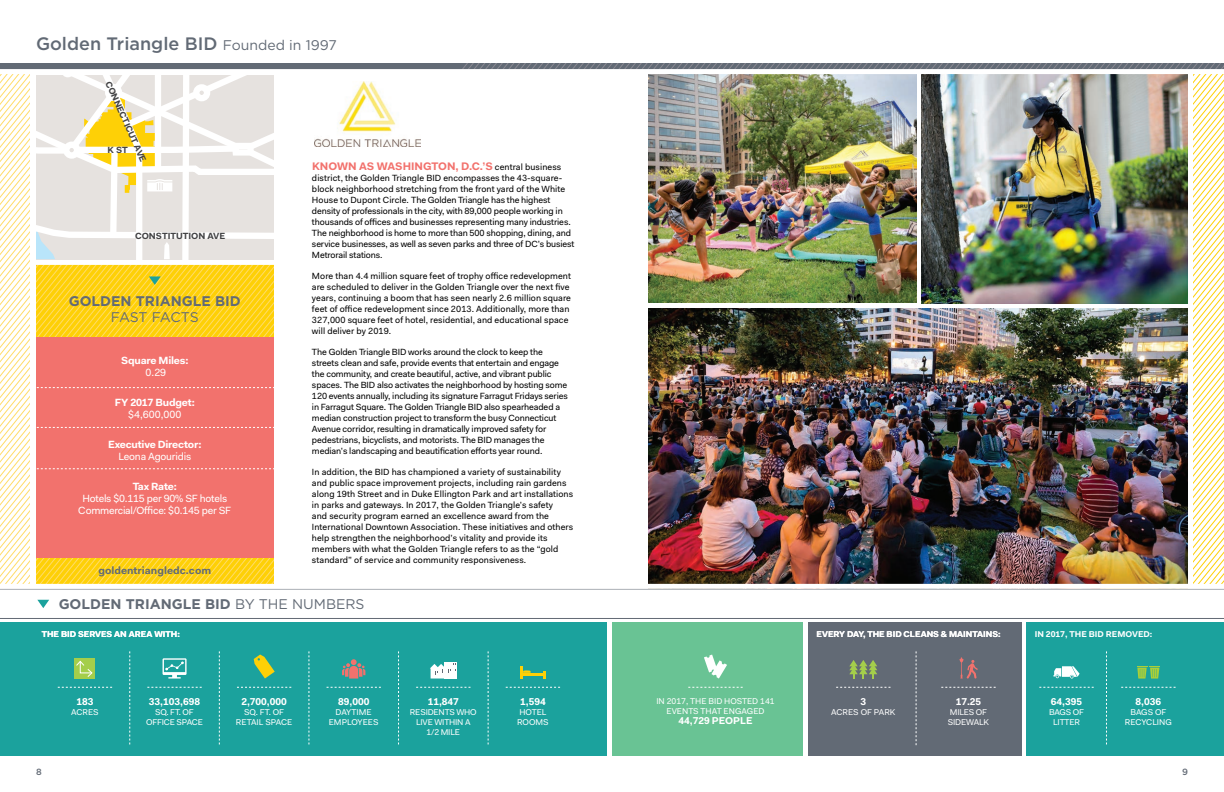
<style>
.page{position:relative;width:1224px;height:792px;background:#fff}
.page>*{position:absolute;margin:0;border:0;box-sizing:border-box;transform-origin:0 0}
.t1{font:500 18px "Gotham";color:#626a75}
.t2{font:700 14px "Gotham";color:#626a75}
.t3{font:14px "Gotham";letter-spacing:-.015em;color:#626a75}
.t4{font:700 11px "Fakt Pro";color:#f2726d}
.t5{font:10.5px/12px "Fakt Pro";letter-spacing:-.02em;color:#fff;text-align:center}
.t6{font:700 10.5px "Fakt Pro";letter-spacing:-.02em;color:#fff}
.t7{font:700 10.5px "Fakt Pro";color:#626a75}
.t8{font:700 10px "Fakt Pro";color:#fff}
.t9{font:9px/11px "Fakt Pro";color:#000}
.t10{font:700 9px "Fakt Pro";color:#414143}
.t11{font:500 9px "Gotham";color:#626a75}
.t12{font:8.5px/10px "Fakt Pro";letter-spacing:-.015em;color:#fff;text-align:center}
.t13{font:700 8.5px "Fakt Pro";color:#fff}
.s1{font-weight:400;font-size:14px}
.s2{font-weight:400;font-size:9px;color:#000}
.s3{font-weight:400}
</style>
<div class="page">
<div style="left:0;top:623px;width:606px;height:133px;background:#1ba29d"></div>
<svg style="left:130px;top:651px;width:1px;height:93px"></svg>
<svg style="left:219px;top:651px;width:1px;height:93px"></svg>
<svg style="left:309px;top:651px;width:1px;height:93px"></svg>
<svg style="left:398px;top:651px;width:1px;height:93px"></svg>
<svg style="left:488px;top:651px;width:1px;height:93px"></svg>
<div style="left:75px;top:658px;width:20px;height:21px;background:#a4ce4b"></div>
<svg style="left:76px;top:660px;width:17px;height:17px"></svg>
<svg style="left:58px;top:687px;width:54px;height:1px"></svg>
<svg style="left:163px;top:658px;width:24px;height:21px"></svg>
<svg style="left:147px;top:687px;width:55px;height:1px"></svg>
<svg style="left:254px;top:655px;width:21px;height:24px"></svg>
<svg style="left:237px;top:687px;width:54px;height:1px"></svg>
<svg style="left:342px;top:659px;width:23px;height:20px"></svg>
<svg style="left:327px;top:687px;width:54px;height:1px"></svg>
<div style="left:444px;top:662px;width:13px;height:17px;background:#fff"></div>
<svg style="left:430px;top:663px;width:26px;height:16px"></svg>
<svg style="left:416px;top:687px;width:55px;height:1px"></svg>
<svg style="left:543px;top:671px;width:3px;height:8px"></svg>
<hr style="left:521px;top:673px;width:24px;height:3px;background:#fed006">
<svg style="left:520px;top:666px;width:11px;height:13px"></svg>
<svg style="left:506px;top:687px;width:54px;height:1px"></svg>
<div style="left:808px;top:623px;width:214px;height:133px;background:#626a75"></div>
<div style="left:612px;top:623px;width:191px;height:133px;background:#69c394"></div>
<svg style="left:704px;top:655px;width:23px;height:24px"></svg>
<svg style="left:849px;top:660px;width:28px;height:19px"></svg>
<svg style="left:959px;top:657px;width:19px;height:22px"></svg>
<svg style="left:916px;top:651px;width:1px;height:94px"></svg>
<svg style="left:688px;top:687px;width:55px;height:1px"></svg>
<svg style="left:836px;top:687px;width:55px;height:1px"></svg>
<svg style="left:941px;top:687px;width:55px;height:1px"></svg>
<div style="left:1026px;top:623px;width:198px;height:133px;background:#1ba29d"></div>
<svg style="left:1137px;top:666px;width:23px;height:13px"></svg>
<svg style="left:1053px;top:666px;width:27px;height:13px"></svg>
<svg style="left:1039px;top:687px;width:55px;height:1px"></svg>
<svg style="left:1121px;top:687px;width:55px;height:1px"></svg>
<svg style="left:1106px;top:651px;width:1px;height:93px"></svg>
<img style="left:0;top:63px;width:1224px;height:556px">
<h1 class="t1" style="left:36px;top:32px;width:302px">Golden Triangle BID <span class="s1">Founded in 1997</span></h1>
<p class="t10" style="left:114px;top:79px;width:89px;rotate:66deg">CONNECTICUT AVE</p>
<p class="t10" style="left:108px;top:144px;width:22px">K ST</p>
<p class="t4" style="left:312px;top:159px;width:251px">KNOWN AS WASHINGTON, D.C.’S <span class="s2">central business</span></p>
<p class="t9" style="left:312px;top:173px;width:264px">district, the Golden Triangle BID encompasses the 43-square&shy;block neighborhood stretching from the front yard of the White House to Dupont Circle. The Golden Triangle has the highest density of professionals in the city, with 89,000 people working in thousands of offices and businesses representing many industries.<br>The neighborhood is home to more than 500 shopping, dining, and service businesses, as well as seven parks and three of DC’s busiest Metrorail stations.</p>
<p class="t9" style="left:312px;top:271px;width:260px">More than 4.4 million square feet of trophy office redevelopment are scheduled to deliver in the Golden Triangle over the next five years, continuing a boom that has seen nearly 2.6 million square feet of office redevelopment since 2013. Additionally, more than 327,000 square feet of hotel, residential, and educational space will deliver by 2019.</p>
<p class="t9" style="left:312px;top:347px;width:257px">The Golden Triangle BID works around the clock to keep the streets clean and safe, provide events that entertain and engage the community, and create beautiful, active, and vibrant public spaces. The BID also activates the neighborhood by hosting some 120 events annually, including its signature Farragut Fridays series in Farragut Square. The Golden Triangle BID also spearheaded a median construction project to transform the busy Connecticut Avenue corridor, resulting in dramatically improved safety for pedestrians, bicyclists, and motorists. The BID manages the median’s landscaping and beautification efforts year round.</p>
<p class="t9" style="left:312px;top:467px;width:263px">In addition, the BID has championed a variety of sustainability and public space improvement projects, including rain gardens along 19th Street and in Duke Ellington Park and art installations in parks and gateways. In 2017, the Golden Triangle’s safety<br>and security program earned an excellence award from the International Downtown Association. These initiatives and others help strengthen the neighborhood’s vitality and provide its members with what the Golden Triangle refers to as the “gold standard” of service and community responsiveness.</p>
<p class="t10" style="left:135px;top:230px;width:92px">CONSTITUTION AVE</p>
<h2 class="t2" style="left:69px;top:291px;width:174px">GOLDEN TRIANGLE BID</h2>
<h2 class="t3" style="left:111px;top:309px;width:89px">FAST FACTS</h2>
<p class="t6" style="left:121px;top:353px;width:69px">Square Miles:</p>
<p class="t5" style="left:146px;top:366px;width:22px">0.29</p>
<p class="t6" style="left:115px;top:395px;width:82px">FY 2017 Budget:</p>
<p class="t5" style="left:128px;top:408px;width:55px">$4,600,000</p>
<p class="t6" style="left:108px;top:437px;width:95px">Executive Director:</p>
<p class="t5" style="left:118px;top:450px;width:74px">Leona Agouridis</p>
<p class="t6" style="left:133px;top:479px;width:46px">Tax Rate:</p>
<p class="t5" style="left:78px;top:492px;width:155px">Hotels $0.115 per 90% SF hotels<br>Commercial/Office: $0.145 per SF</p>
<p class="t10" style="left:461px;top:415px;width:93px;rotate:-30deg">S ANACOSTIA FRWY</p>
<p class="t7" style="left:98px;top:564px;width:114px">goldentriangledc.com</p>
<h2 class="t2" style="left:59px;top:595px;width:307px">GOLDEN TRIANGLE BID <span class="s3">BY THE NUMBERS</span></h2>
<p class="t13" style="left:42px;top:628px;width:140px">THE BID SERVES AN AREA WITH:</p>
<p class="t8" style="left:76px;top:695px;width:19px">183</p>
<p class="t12" style="left:71px;top:707px;width:29px">ACRES</p>
<p class="t8" style="left:149px;top:695px;width:53px">33,103,698</p>
<p class="t12" style="left:146px;top:707px;width:58px">SQ. FT. OF<br>OFFICE SPACE</p>
<p class="t8" style="left:241px;top:695px;width:47px">2,700,000</p>
<p class="t12" style="left:236px;top:707px;width:58px">SQ. FT. OF<br>RETAIL SPACE</p>
<p class="t8" style="left:338px;top:695px;width:33px">89,000</p>
<p class="t12" style="left:329px;top:707px;width:51px">DAYTIME<br>EMPLOYEES</p>
<p class="t8" style="left:428px;top:695px;width:33px">11,847</p>
<p class="t12" style="left:410px;top:707px;width:68px">RESIDENTS WHO<br>LIVE WITHIN A<br>1/2 MILE</p>
<p class="t8" style="left:520px;top:695px;width:27px">1,594</p>
<p class="t12" style="left:517px;top:707px;width:33px;text-align:left">HOTEL<br>ROOMS</p>
<p class="t12" style="left:656px;top:696px;width:120px">IN 2017, THE BID HOSTED 141<br>EVENTS THAT ENGAGED</p>
<p class="t8" style="left:678px;top:714px;width:76px">44,729 PEOPLE</p>
<p class="t13" style="left:816px;top:628px;width:186px">EVERY DAY, THE BID CLEANS &amp; MAINTAINS:</p>
<p class="t13" style="left:1035px;top:629px;width:119px">IN 2017, THE BID REMOVED:</p>
<p class="t8" style="left:860px;top:695px;width:7px">3</p>
<p class="t12" style="left:831px;top:707px;width:66px">ACRES OF PARK</p>
<p class="t8" style="left:956px;top:695px;width:27px">17.25</p>
<p class="t12" style="left:948px;top:707px;width:43px;text-align:left">MILES OF<br>SIDEWALK</p>
<p class="t8" style="left:1051px;top:695px;width:33px">64,395</p>
<p class="t12" style="left:1049px;top:707px;width:37px">BAGS OF<br>LITTER</p>
<p class="t8" style="left:1136px;top:695px;width:27px">8,036</p>
<p class="t12" style="left:1125px;top:707px;width:49px">BAGS OF<br>RECYCLING</p>
<p class="t11" style="left:36px;top:766px;width:7px">8</p>
<p class="t11" style="left:1182px;top:766px;width:7px">9</p>
</div>
